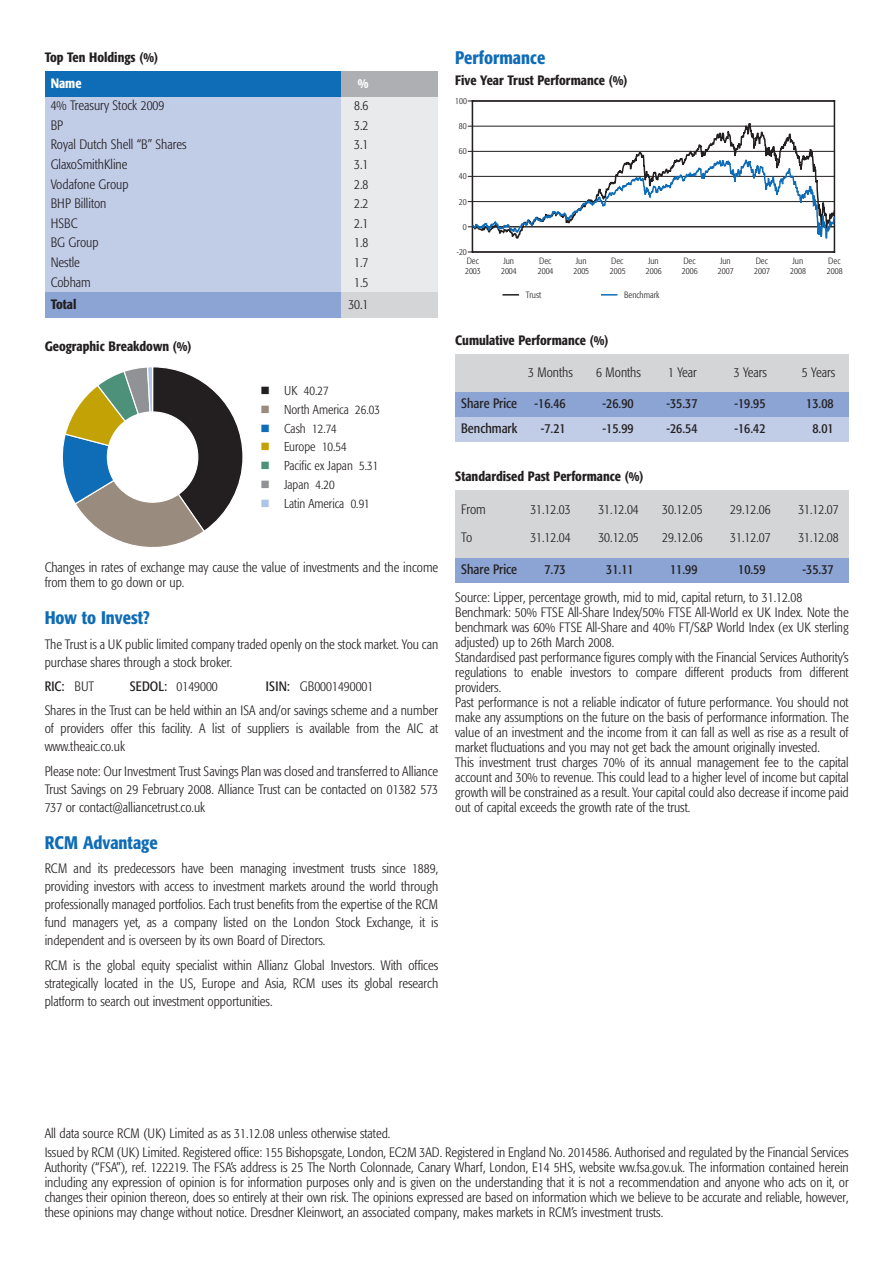
<style>
.page{position:relative;width:893px;height:1263px;background:#fff}
.page>*{position:absolute;margin:0;border:0;box-sizing:border-box;transform-origin:0 0}
.t1{font:500 condensed 18px "Formata";color:#0f6cb6}
.t2{font:300 condensed 13.5px/15px "Formata";color:#231f20}
.t3{font:500 condensed 13.5px "Formata";color:#231f20}
.t4{font:condensed 13.5px "Formata";color:#231f20}
.t5{font:500 condensed 13.5px "Formata";color:#fff}
.t6{font:300 condensed 12.75px/18.8px "Formata";color:#231f20}
.t7{font:300 condensed 9px/10.5px "Formata";color:#231f20}
.s1{font-weight:300}
.s2{font-weight:400}
</style>
<div class="page">
<div style="left:455px;top:490px;width:393px;height:68px;background:#d4d5d7"></div>
<div style="left:455px;top:558px;width:393px;height:25px;background:#8ba4d4"></div>
<div style="left:455px;top:354px;width:393px;height:38px;background:#d4d5d7"></div>
<div style="left:455px;top:392px;width:393px;height:25px;background:#8ba4d4"></div>
<div style="left:455px;top:417px;width:393px;height:25px;background:#c1cce7"></div>
<hr style="left:471px;top:100px;width:364px;height:2px;background:#231f20">
<hr style="left:471px;top:100px;width:2px;height:153px;background:#231f20">
<hr style="left:833px;top:100px;width:2px;height:153px;background:#231f20">
<svg style="left:471px;top:112px;width:365px;height:35px"></svg>
<svg style="left:471px;top:147px;width:365px;height:106px"></svg>
<svg style="left:502px;top:294px;width:17px;height:2px"></svg>
<svg style="left:601px;top:294px;width:16px;height:2px"></svg>
<svg style="left:62px;top:367px;width:181px;height:180px"></svg>
<div style="left:107px;top:411px;width:91px;height:92px;background:#fff;border:1px solid #fff;border-radius:50%"></div>
<div style="left:45px;top:71px;width:296px;height:26px;background:#0f6cb6"></div>
<div style="left:341px;top:71px;width:97px;height:26px;background:#aeafb3"></div>
<div style="left:45px;top:97px;width:296px;height:195px;background:#c1cce7"></div>
<div style="left:341px;top:97px;width:97px;height:195px;background:#e9eaeb"></div>
<div style="left:45px;top:292px;width:296px;height:26px;background:#8ba4d4"></div>
<div style="left:341px;top:292px;width:97px;height:26px;background:#d4d5d7"></div>
<p class="t3" style="left:45px;top:51px;width:115px">Top Ten Holdings (%)</p>
<p class="t5" style="left:51px;top:77px;width:32px">Name</p>
<p class="t5" style="left:358px;top:77px;width:12px">%</p>
<p class="t2" style="left:51px;top:97px;width:137px;line-height:19.6px">4% Treasury Stock 2009<br>BP<br>Royal Dutch Shell “B” Shares<br>GlaxoSmithKline<br>Vodafone Group<br>BHP Billiton<br>HSBC<br>BG Group<br>Nestle<br>Cobham</p>
<p class="t2" style="left:354px;top:97px;width:16px;line-height:19.6px;text-align:justify">8.6<br>3.2<br>3.1<br>3.1<br>2.8<br>2.2<br>2.1<br>1.8<br>1.7<br>1.5</p>
<p class="t3" style="left:51px;top:299px;width:27px">Total</p>
<p class="t2" style="left:348px;top:298px;width:22px">30.1</p>
<p class="t3" style="left:45px;top:341px;width:148px">Geographic Breakdown (%)</p>
<p class="t6" style="left:284px;top:382px;width:97px">UK 40.27<br>North America 26.03<br>Cash 12.74<br>Europe 10.54<br>Pacific ex Japan 5.31<br>Japan 4.20<br>Latin America 0.91</p>
<p class="t2" style="left:45px;top:561px;width:395px">Changes in rates of exchange may cause the value of investments and the income from them to go down or up.</p>
<h1 class="t1" style="left:45px;top:610px;width:107px">How to Invest?</h1>
<p class="t2" style="left:45px;top:636px;width:395px;line-height:18px">The Trust is a UK public limited company traded openly on the stock market. You can purchase shares through a stock broker.</p>
<p class="t4" style="left:45px;top:681px;width:51px">RIC: <span class="s1">BUT</span></p>
<p class="t2" style="left:130px;top:680px;width:90px"><span class="s2">SEDOL:</span> 0149000</p>
<p class="t2" style="left:45px;top:675px;width:395px;line-height:24.5px;text-indent:221px"><span class="s2">ISIN:</span> GB0001490001<br>Shares in the Trust can be held within an ISA and/or savings scheme and a number</p>
<p class="t2" style="left:45px;top:720px;width:395px;line-height:18px">of providers offer this facility. A list of suppliers is available from the AIC at www.theaic.co.uk</p>
<p class="t2" style="left:45px;top:763px;width:395px;line-height:18px;text-align:justify">Please note: Our Investment Trust Savings Plan was closed and transferred to Alliance Trust Savings on 29 February 2008. Alliance Trust can be contacted on 01382 573<br>737 or contact@alliancetrust.co.uk</p>
<h1 class="t1" style="left:45px;top:835px;width:115px">RCM Advantage</h1>
<p class="t2" style="left:45px;top:860px;width:395px;line-height:18px;text-align:justify">RCM and its predecessors have been managing investment trusts since 1889, providing investors with access to investment markets around the world through professionally managed portfolios. Each trust benefits from the expertise of the RCM fund managers yet, as a company listed on the London Stock Exchange, it is independent and is overseen by its own Board of Directors.</p>
<p class="t2" style="left:45px;top:957px;width:395px;line-height:18px;text-align:justify">RCM is the global equity specialist within Allianz Global Investors. With offices strategically located in the US, Europe and Asia, RCM uses its global research platform to search out investment opportunities.</p>
<h1 class="t1" style="left:455px;top:50px;width:91px">Performance</h1>
<p class="t3" style="left:455px;top:74px;width:174px">Five Year Trust Performance (%)</p>
<p class="t7" style="left:455px;top:96px;width:13px">100</p>
<p class="t7" style="left:459px;top:121px;width:9px">80</p>
<p class="t7" style="left:459px;top:146px;width:9px">60</p>
<p class="t7" style="left:459px;top:172px;width:9px">40</p>
<p class="t7" style="left:459px;top:197px;width:9px">20</p>
<p class="t7" style="left:462px;top:222px;width:5px">0</p>
<p class="t7" style="left:457px;top:247px;width:12px">-20</p>
<p class="t7" style="left:465px;top:256px;width:17px">Dec<br>2003</p>
<p class="t7" style="left:501px;top:256px;width:17px">Jun<br>2004</p>
<p class="t7" style="left:538px;top:256px;width:17px">Dec<br>2004</p>
<p class="t7" style="left:573px;top:256px;width:17px">Jun<br>2005</p>
<p class="t7" style="left:610px;top:256px;width:17px">Dec<br>2005</p>
<p class="t7" style="left:646px;top:256px;width:17px">Jun<br>2006</p>
<p class="t7" style="left:682px;top:256px;width:17px">Dec<br>2006</p>
<p class="t7" style="left:718px;top:256px;width:17px">Jun<br>2007</p>
<p class="t7" style="left:754px;top:256px;width:17px">Dec<br>2007</p>
<p class="t7" style="left:790px;top:256px;width:17px">Jun<br>2008</p>
<p class="t7" style="left:826px;top:256px;width:17px">Dec<br>2008</p>
<p class="t7" style="left:525px;top:290px;width:17px">Trust</p>
<p class="t7" style="left:624px;top:290px;width:37px">Benchmark</p>
<p class="t3" style="left:455px;top:335px;width:155px">Cumulative Performance (%)</p>
<p class="t2" style="left:528px;top:366px;width:46px">3 Months</p>
<p class="t2" style="left:596px;top:366px;width:46px">6 Months</p>
<p class="t2" style="left:668px;top:366px;width:30px">1 Year</p>
<p class="t2" style="left:733px;top:366px;width:35px">3 Years</p>
<p class="t2" style="left:802px;top:366px;width:35px">5 Years</p>
<p class="t4" style="left:461px;top:398px;width:57px">Share Price</p>
<p class="t4" style="left:534px;top:398px;width:33px">-16.46</p>
<p class="t4" style="left:602px;top:398px;width:33px">-26.90</p>
<p class="t4" style="left:666px;top:398px;width:33px">-35.37</p>
<p class="t4" style="left:734px;top:398px;width:33px">-19.95</p>
<p class="t4" style="left:806px;top:398px;width:29px">13.08</p>
<p class="t4" style="left:461px;top:423px;width:58px">Benchmark</p>
<p class="t4" style="left:540px;top:423px;width:27px">-7.21</p>
<p class="t4" style="left:602px;top:423px;width:33px">-15.99</p>
<p class="t4" style="left:666px;top:423px;width:33px">-26.54</p>
<p class="t4" style="left:734px;top:423px;width:33px">-16.42</p>
<p class="t4" style="left:812px;top:423px;width:23px">8.01</p>
<p class="t3" style="left:455px;top:471px;width:190px">Standardised Past Performance (%)</p>
<p class="t2" style="left:461px;top:503px;width:26px">From</p>
<p class="t2" style="left:530px;top:503px;width:42px">31.12.03</p>
<p class="t2" style="left:598px;top:503px;width:42px">31.12.04</p>
<p class="t2" style="left:662px;top:503px;width:42px">30.12.05</p>
<p class="t2" style="left:730px;top:503px;width:42px">29.12.06</p>
<p class="t2" style="left:798px;top:503px;width:42px">31.12.07</p>
<p class="t2" style="left:461px;top:530px;width:12px">To</p>
<p class="t2" style="left:530px;top:530px;width:42px">31.12.04</p>
<p class="t2" style="left:598px;top:530px;width:42px">30.12.05</p>
<p class="t2" style="left:662px;top:530px;width:42px">29.12.06</p>
<p class="t2" style="left:730px;top:530px;width:42px">31.12.07</p>
<p class="t2" style="left:798px;top:530px;width:42px">31.12.08</p>
<p class="t4" style="left:461px;top:564px;width:57px">Share Price</p>
<p class="t4" style="left:544px;top:564px;width:23px">7.73</p>
<p class="t4" style="left:606px;top:564px;width:29px">31.11</p>
<p class="t4" style="left:670px;top:564px;width:29px">11.99</p>
<p class="t4" style="left:738px;top:564px;width:29px">10.59</p>
<p class="t4" style="left:802px;top:564px;width:33px">-35.37</p>
<p class="t2" style="left:455px;top:591px;width:395px">Source: Lipper, percentage growth, mid to mid, capital return, to 31.12.08<br>Benchmark: 50% FTSE All-Share Index/50% FTSE All-World ex UK Index. Note the benchmark was 60% FTSE All-Share and 40% FT/S&amp;P World Index (ex UK sterling adjusted) up to 26th March 2008.<br>Standardised past performance figures comply with the Financial Services Authority’s regulations to enable investors to compare different products from different providers.<br>Past performance is not a reliable indicator of future performance. You should not make any assumptions on the future on the basis of performance information. The value of an investment and the income from it can fall as well as rise as a result of market fluctuations and you may not get back the amount originally invested.<br>This investment trust charges 70% of its annual management fee to the capital account and 30% to revenue. This could lead to a higher level of income but capital growth will be constrained as a result. Your capital could also decrease if income paid out of capital exceeds the growth rate of the trust.</p>
<p class="t2" style="left:45px;top:1125px;width:805px;line-height:19.2px">All data source RCM (UK) Limited as as 31.12.08 unless otherwise stated.<br>Issued by RCM (UK) Limited. Registered office: 155 Bishopsgate, London, EC2M 3AD. Registered in England No. 2014586. Authorised and regulated by the Financial Services</p>
<p class="t2" style="left:45px;top:1161px;width:805px;text-align:justify">Authority (“FSA”), ref. 122219. The FSA’s address is 25 The North Colonnade, Canary Wharf, London, E14 5HS, website ww.fsa.gov.uk. The information contained herein including any expression of opinion is for information purposes only and is given on the understanding that it is not a recommendation and anyone who acts on it, or changes their opinion thereon, does so entirely at their own risk. The opinions expressed are based on information which we believe to be accurate and reliable, however, these opinions may change without notice. Dresdner Kleinwort, an associated company, makes markets in RCM’s investment trusts.</p>
</div>
